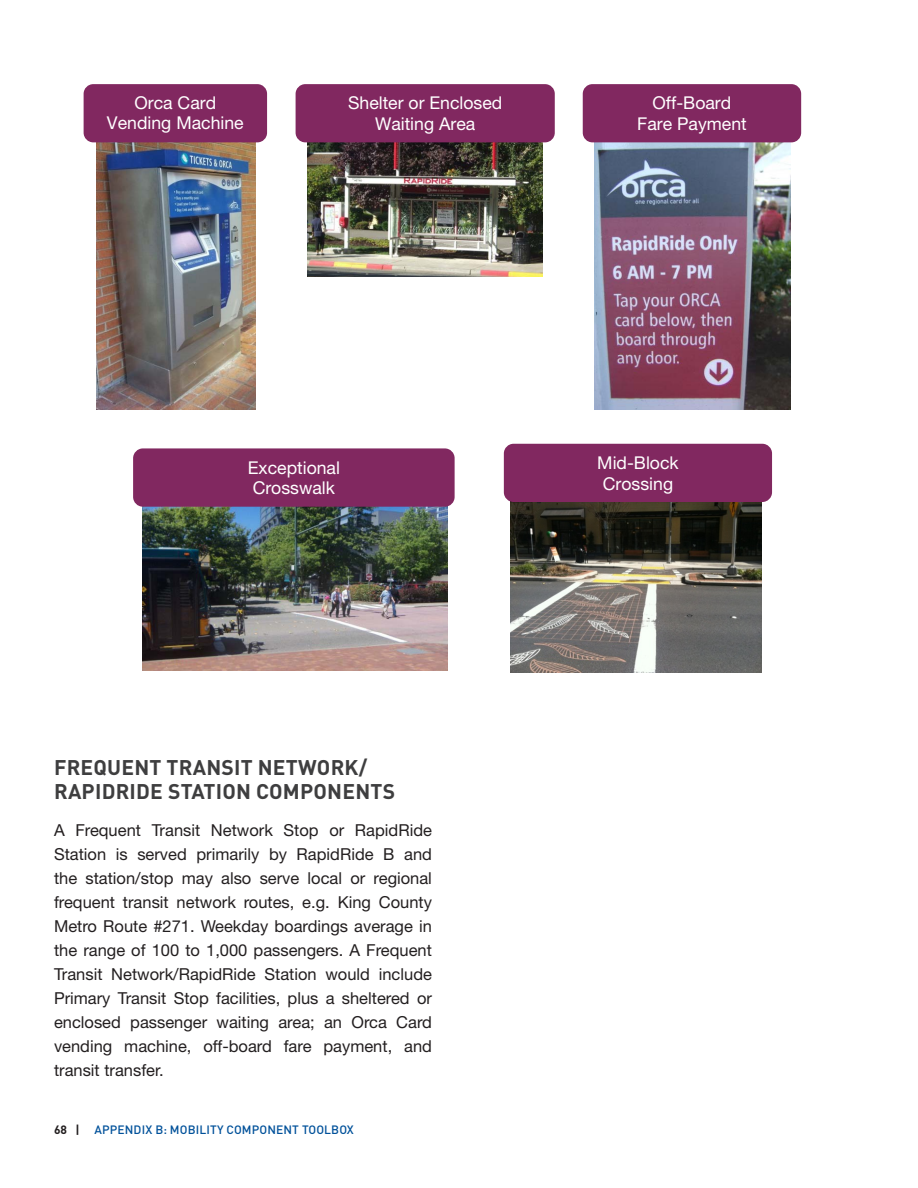
<style>
.page{position:relative;width:918px;height:1188px;background:#fff}
.page>*{position:absolute;margin:0;border:0;box-sizing:border-box;transform-origin:0 0}
.COB_S1__Subheading_1{font:700 21px/24px "DIN Pro";letter-spacing:.01em;color:#3e3e3f}
.t1{font:17.7px/20.5px "Helvetica Neue LT Std";color:#fff;text-align:center}
.COB_Body{font:16.5px/24px "Helvetica Neue LT Std";color:#231f20;text-align:justify}
.t2{font:500 12px "DIN Pro";letter-spacing:.01em;color:#01519a}
.s1{font-weight:700;color:#231f20}
</style>
<div class="page">
<img style="left:142px;top:507px;width:305px;height:164px">
<img style="left:97px;top:142px;width:158px;height:267px">
<img style="left:307px;top:142px;width:236px;height:135px">
<img style="left:594px;top:142px;width:196px;height:268px">
<img style="left:511px;top:502px;width:251px;height:170px">
<div style="left:84px;top:84px;width:183px;height:58px;background:#812860;border-radius:10px"></div>
<div style="left:296px;top:84px;width:259px;height:58px;background:#812860;border-radius:10px"></div>
<div style="left:133px;top:448px;width:322px;height:59px;background:#812860;border-radius:10px"></div>
<div style="left:504px;top:444px;width:268px;height:58px;background:#812860;border-radius:10px"></div>
<div style="left:583px;top:84px;width:218px;height:58px;background:#812860;border-radius:10px"></div>
<p class="t1" style="left:107px;top:92px;width:138px">Orca Card<br>Vending Machine</p>
<p class="t1" style="left:348px;top:93px;width:156px">Shelter or Enclosed<br>Waiting Area</p>
<p class="t1" style="left:637px;top:93px;width:111px">Off-Board<br>Fare Payment</p>
<p class="t1" style="left:248px;top:457px;width:94px;text-align:left">Exceptional<br>Crosswalk</p>
<p class="t1" style="left:597px;top:452px;width:83px">Mid-Block<br>Crossing</p>
<p class="COB_S1__Subheading_1" style="left:54px;top:752px;width:342px">FREQUENT TRANSIT NETWORK/<br>RAPIDRIDE STATION COMPONENTS</p>
<p class="COB_Body" style="left:54px;top:818px;width:380px">A Frequent Transit Network Stop or RapidRide Station is served primarily by RapidRide B and the station/stop may also serve local or regional frequent transit network routes, e.g. King County Metro Route #271. Weekday boardings average in the range of 100 to 1,000 passengers. A Frequent Transit Network/RapidRide Station would include Primary Transit Stop facilities, plus a sheltered or enclosed passenger waiting area; an Orca Card vending machine, off-board fare payment, and transit transfer.</p>
<p class="t2" style="left:54px;top:1120px;width:301px"><span class="s1">68 |</span> APPENDIX B: MOBILITY COMPONENT TOOLBOX</p>
</div>
